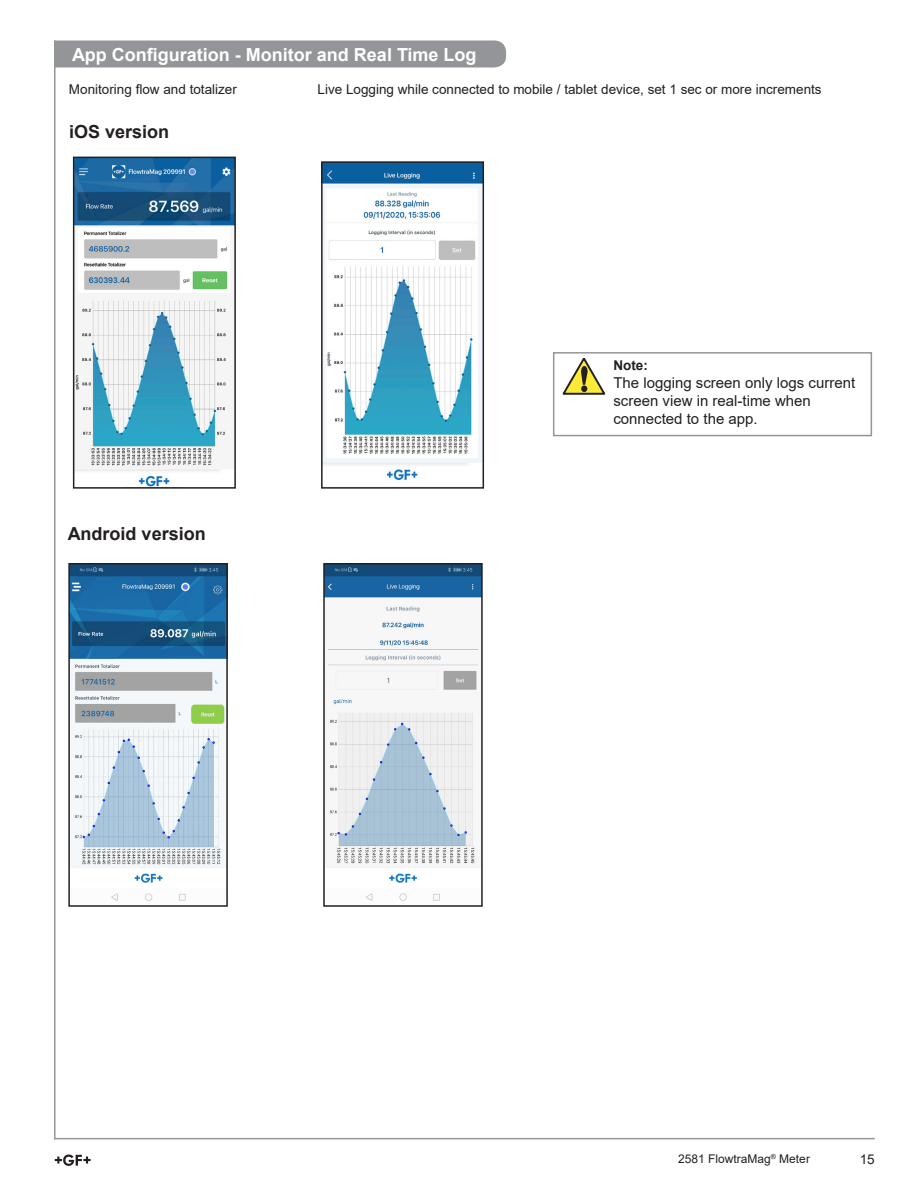
<style>
.page{position:relative;width:918px;height:1188px;background:#fff}
.page>*{position:absolute;margin:0;border:0;box-sizing:border-box;transform-origin:0 0}
.Top_Level{font:700 18px "Arial";color:#fff}
.t1{font:700 18px "Arial";color:#231f20}
.t2{font:15px/18px "Arial";color:#231f20}
.t3{font:13.5px "Arial";color:#231f20}
.t4{font:700 13.5px "Arial";color:#231f20}
.t5{font:12px "Arial";color:#231f20}
</style>
<div class="page">
<svg style="left:55px;top:1155px;width:36px;height:11px"></svg>
<hr style="left:54px;top:40px;width:2px;height:1099px;background:#939598">
<hr style="left:54px;top:1138px;width:821px;height:1px;background:#939598">
<div style="left:553px;top:352px;width:319px;height:84px;border:2px solid #939598"></div>
<svg style="left:563px;top:359px;width:43px;height:36px"></svg>
<svg style="left:54px;top:40px;width:452px;height:28px;background:#97999c"></svg>
<img style="left:76px;top:160px;width:157px;height:326px">
<div style="left:73px;top:157px;width:163px;height:332px;border:2px solid #231f20"></div>
<img style="left:324px;top:164px;width:157px;height:317px">
<div style="left:321px;top:161px;width:163px;height:328px;border:2px solid #231f20"></div>
<img style="left:71px;top:566px;width:154px;height:335px">
<div style="left:68px;top:563px;width:160px;height:344px;border:2px solid #231f20"></div>
<img style="left:326px;top:566px;width:154px;height:335px">
<div style="left:323px;top:563px;width:160px;height:344px;border:2px solid #231f20"></div>
<p class="Top_Level" style="left:72px;top:42px;width:406px">App Configuration - Monitor and Real Time Log</p>
<p class="t3" style="left:69px;top:80px;width:170px">Monitoring flow and totalizer</p>
<p class="t3" style="left:318px;top:80px;width:506px">Live Logging while connected to mobile / tablet device, set 1 sec or more increments</p>
<p class="t1" style="left:69px;top:119px;width:102px">iOS version</p>
<p class="t1" style="left:68px;top:521px;width:140px">Android version</p>
<p class="t4" style="left:613px;top:356px;width:36px">Note:</p>
<p class="t2" style="left:613px;top:374px;width:243px">The logging screen only logs current screen view in real-time when connected to the app.</p>
<p class="t5" style="left:678px;top:1151px;width:133px">2581 FlowtraMag<sup>®</sup> Meter</p>
<p class="t3" style="left:860px;top:1150px;width:17px">15</p>
</div>
